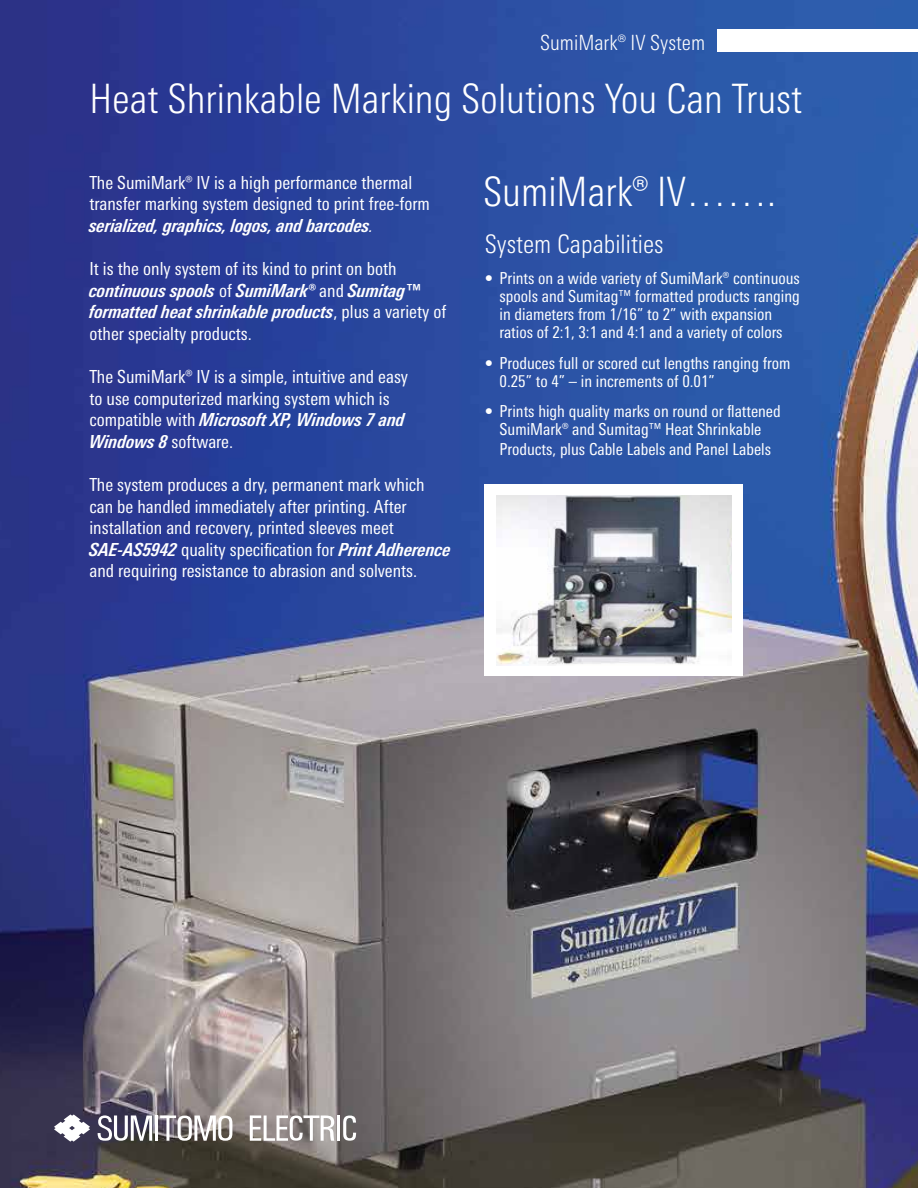
<style>
.page{position:relative;width:918px;height:1188px;background:#fff}
.page>*{position:absolute;margin:0;border:0;box-sizing:border-box;transform-origin:0 0}
.t1{font:300 condensed 40.5px "Linotype Univers";color:#fff}
.t2{font:300 condensed 25.5px "Linotype Univers";color:#fff}
.t3{font:300 condensed 21px "Linotype Univers";color:#fff}
.t4{font:condensed 18px/21.6px "Linotype Univers";color:#fff}
.t5{font:condensed 16.5px/18px "Linotype Univers";color:#fff}
.s1{font-weight:700;font-style:italic}
.s2{font-style:italic}
</style>
<div class="page">
<img style="left:0;top:0;width:918px;height:1188px">
<div style="left:718px;top:30px;width:200px;height:22px;background:#fff"></div>
<div style="left:484px;top:485px;width:259px;height:191px;background:#fff"></div>
<img style="left:496px;top:495px;width:235px;height:170px">
<hr style="left:155px;top:1115px;width:3px;height:26px;background:#fff">
<hr style="left:337px;top:1115px;width:3px;height:26px;background:#fff">
<svg style="left:98px;top:1115px;width:54px;height:26px"></svg>
<svg style="left:160px;top:1115px;width:72px;height:26px"></svg>
<svg style="left:343px;top:1115px;width:13px;height:26px"></svg>
<svg style="left:250px;top:1115px;width:84px;height:26px"></svg>
<svg style="left:54px;top:1114px;width:36px;height:28px"></svg>
<p class="t3" style="left:540px;top:31px;width:166px">SumiMark® IV System</p>
<h1 class="t1" style="left:89px;top:75px;width:714px">Heat Shrinkable Marking Solutions You Can Trust</h1>
<p class="t4" style="left:89px;top:171px;width:342px">The SumiMark® IV is a high performance thermal transfer marking system designed to print free-form <span class="s1">serialized, graphics, logos, and barcodes</span><span class="s2">.</span></p>
<p class="t4" style="left:89px;top:258px;width:358px">It is the only system of its kind to print on both <span class="s1">continuous spools</span> of <span class="s1">SumiMark®</span> and <span class="s1">Sumitag™ formatted heat shrinkable products</span>, plus a variety of other specialty products.</p>
<p class="t4" style="left:89px;top:366px;width:320px">The SumiMark® IV is a simple, intuitive and easy to use computerized marking system which is compatible with <span class="s1">Microsoft XP, Windows 7 and Windows 8</span> software.</p>
<p class="t4" style="left:89px;top:474px;width:363px">The system produces a dry, permanent mark which can be handled immediately after printing. After installation and recovery, printed sleeves meet <span class="s1">SAE-AS5942</span> quality specification for <span class="s1">Print Adherence </span>and requiring resistance to abrasion and solvents.</p>
<h1 class="t1" style="left:483px;top:169px;width:295px">SumiMark® IV…….</h1>
<h2 class="t2" style="left:485px;top:229px;width:180px">System Capabilities</h2>
<p class="t5" style="left:500px;top:269px;width:302px;text-indent:-15px">• Prints on a wide variety of SumiMark® continuous spools and Sumitag™ formatted products ranging in diameters from 1/16” to 2” with expansion ratios of 2:1, 3:1 and 4:1 and a variety of colors</p>
<p class="t5" style="left:500px;top:354px;width:292px;text-indent:-15px">• Produces full or scored cut lengths ranging from<br>0.25” to 4” – in increments of 0.01”</p>
<p class="t5" style="left:485px;top:402px;width:298px;text-align:center">• Prints high quality marks on round or flattened<br>SumiMark® and Sumitag™ Heat Shrinkable</p>
<p class="t5" style="left:500px;top:440px;width:273px">Products, plus Cable Labels and Panel Labels</p>
</div>
